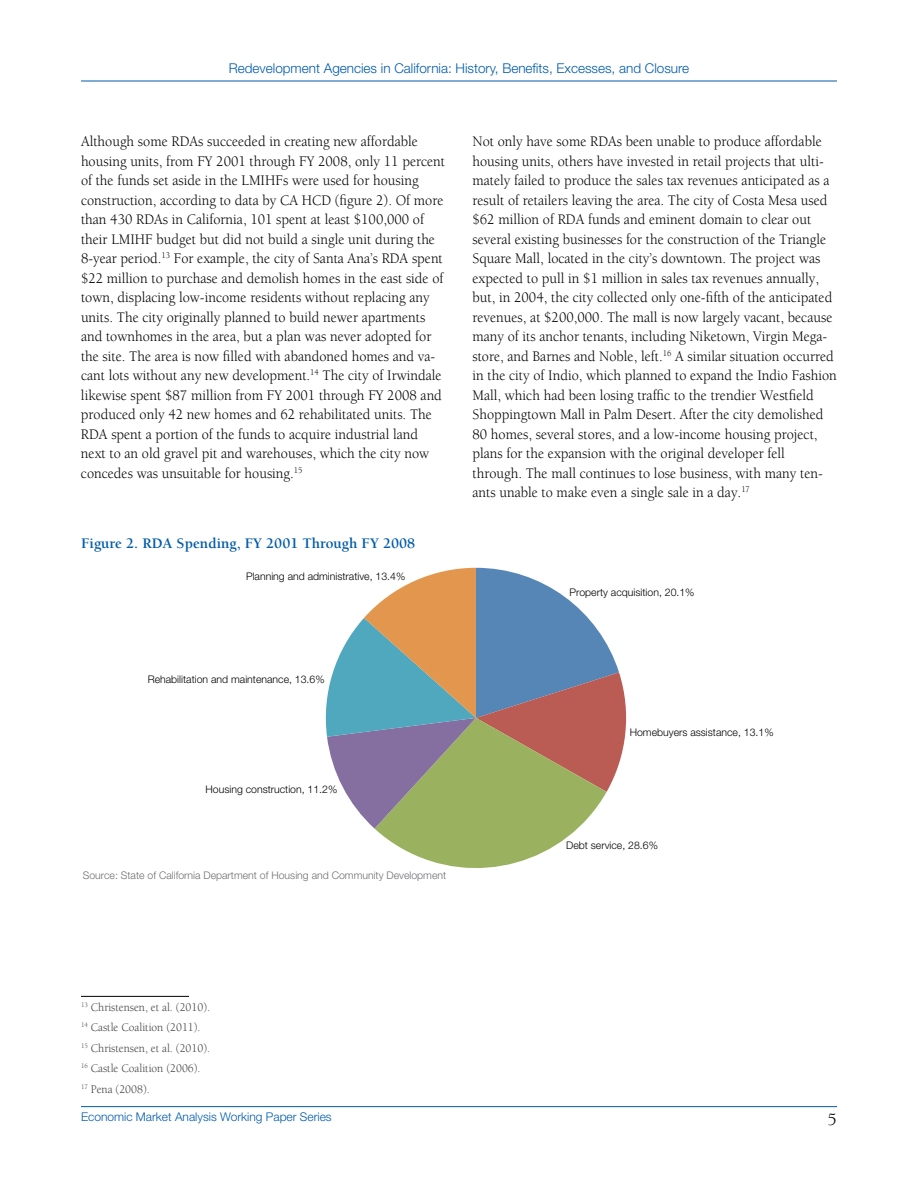
<style>
.page{position:relative;width:918px;height:1188px;background:#fff}
.page>*{position:absolute;margin:0;border:0;box-sizing:border-box;transform-origin:0 0}
.t1{font:18px "Berkeley";color:#000}
.t2{font:15px/19.5px "Berkeley";color:#000;scale:.95 1}
.L1{font:700 15px "Berkeley";color:#005baa}
.t3{font:300 13.5px "Helvetica Neue";color:#005baa}
.note_text{font:12px "Berkeley";color:#414042;scale:.95 1}
.t4{font:300 12px "Helvetica Neue";color:#005baa}
.t5{font:300 10.5px "Helvetica Neue";color:#000}
.t6{font:300 10.5px "Helvetica Neue";color:#6d6e71}
</style>
<div class="page">
<hr style="left:81px;top:81px;width:756px;height:1px;background:#005baa">
<hr style="left:81px;top:1106px;width:756px;height:1px;background:#005baa">
<hr style="left:81px;top:996px;width:108px;height:1px;background:#000">
<svg style="left:325px;top:568px;width:302px;height:300px"></svg>
<p class="t3" style="left:229px;top:60px;width:462px">Redevelopment Agencies in California: History, Benefits, Excesses, and Closure</p>
<p class="t2" style="left:81px;top:132px;width:385px">Although some RDAs succeeded in creating new affordable housing units, from FY 2001 through FY 2008, only 11 percent of the funds set aside in the LMIHFs were used for housing construction, according to data by CA HCD (figure 2). Of more than 430 RDAs in California, 101 spent at least $100,000 of their LMIHF budget but did not build a single unit during the 8-year period.<sup>13</sup> For example, the city of Santa Ana’s RDA spent $22 million to purchase and demolish homes in the east side of town, displacing low-income residents without replacing any units. The city originally planned to build newer apartments and townhomes in the area, but a plan was never adopted for the site. The area is now filled with abandoned homes and va&shy;cant lots without any new development.<sup>14</sup> The city of Irwindale likewise spent $87 million from FY 2001 through FY 2008 and produced only 42 new homes and 62 rehabilitated units. The RDA spent a portion of the funds to acquire industrial land next to an old gravel pit and warehouses, which the city now concedes was unsuitable for housing.<sup>15</sup></p>
<p class="t2" style="left:472px;top:132px;width:385px">Not only have some RDAs been unable to produce affordable housing units, others have invested in retail projects that ulti&shy;mately failed to produce the sales tax revenues anticipated as a result of retailers leaving the area. The city of Costa Mesa used $62 million of RDA funds and eminent domain to clear out several existing businesses for the construction of the Triangle Square Mall, located in the city’s downtown. The project was expected to pull in $1 million in sales tax revenues annually, but, in 2004, the city collected only one-fifth of the anticipated revenues, at $200,000. The mall is now largely vacant, because many of its anchor tenants, including Niketown, Virgin Mega&shy;store, and Barnes and Noble, left.<sup>16</sup> A similar situation occurred in the city of Indio, which planned to expand the Indio Fashion Mall, which had been losing traffic to the trendier Westfield Shoppingtown Mall in Palm Desert. After the city demolished 80 homes, several stores, and a low-income housing project, plans for the expansion with the original developer fell through. The mall continues to lose business, with many ten&shy;ants unable to make even a single sale in a day.<sup>17</sup></p>
<p class="L1" style="left:81px;top:535px;width:336px">Figure 2. RDA Spending, FY 2001 Through FY 2008</p>
<p class="t5" style="left:246px;top:570px;width:161px">Planning and administrative, 13.4%</p>
<p class="t5" style="left:148px;top:673px;width:178px">Rehabilitation and maintenance, 13.6%</p>
<p class="t5" style="left:206px;top:783px;width:133px">Housing construction, 11.2%</p>
<p class="t6" style="left:83px;top:869px;width:365px">Source: State of California Department of Housing and Community Development</p>
<p class="note_text" style="left:81px;top:1001px;width:137px"><sup>13</sup> Christensen, et al. (2010).</p>
<p class="note_text" style="left:81px;top:1021px;width:127px"><sup>14</sup> Castle Coalition (2011).</p>
<p class="note_text" style="left:81px;top:1042px;width:137px"><sup>15</sup> Christensen, et al. (2010).</p>
<p class="note_text" style="left:81px;top:1062px;width:127px"><sup>16</sup> Castle Coalition (2006).</p>
<p class="note_text" style="left:81px;top:1082px;width:74px"><sup>17</sup> Pena (2008).</p>
<p class="t5" style="left:570px;top:586px;width:127px">Property acquisition, 20.1%</p>
<p class="t5" style="left:630px;top:726px;width:145px">Homebuyers assistance, 13.1%</p>
<p class="t5" style="left:566px;top:838px;width:93px">Debt service, 28.6%</p>
<p class="t4" style="left:81px;top:1110px;width:252px">Economic Market Analysis Working Paper Series</p>
<p class="t1" style="left:828px;top:1110px;width:11px">5</p>
</div>
